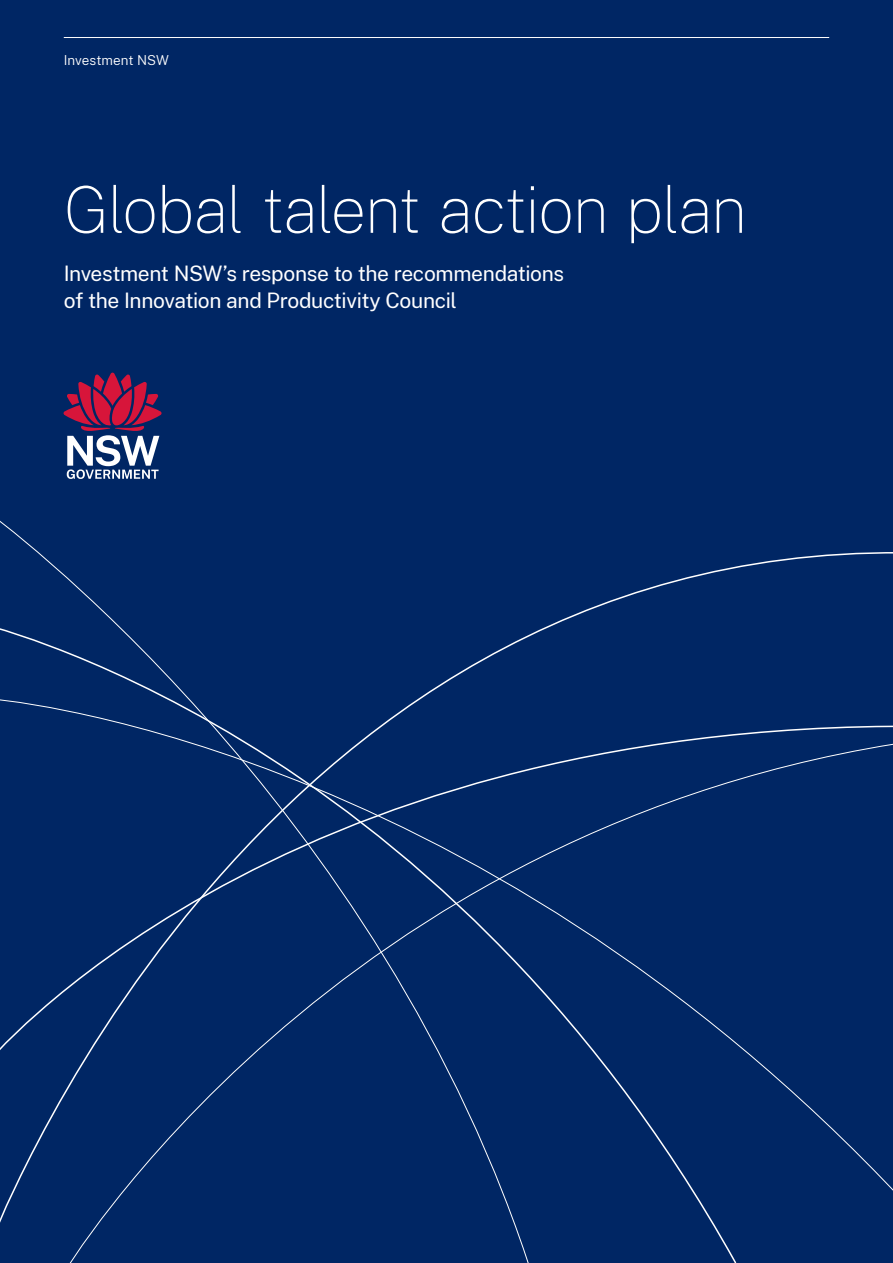
<style>
.page{position:relative;width:893px;height:1263px;background:#002664}
.page>*{position:absolute;margin:0;border:0;box-sizing:border-box;transform-origin:0 0}
.H1_Cover{font:100 64.5px "Public Sans";letter-spacing:-.025em;color:#fff}
.H2_Cover{font:21px/27px "Public Sans";letter-spacing:-.015em;color:#fff}
.H4_Cover{font:300 13.5px "Public Sans";color:#fff}
</style>
<div class="page">
<svg style="left:64px;top:373px;width:98px;height:106px"></svg>
<hr style="left:64px;top:37px;width:765px;height:1px;background:#fff">
<svg style="left:0;top:698px;width:893px;height:505px"></svg>
<p class="H4_Cover" style="left:64px;top:50px;width:107px">Investment NSW</p>
<h1 class="H1_Cover" style="left:64px;top:167px;width:685px">Global talent action plan</h1>
<h2 class="H2_Cover" style="left:64px;top:259px;width:502px">Investment NSW’s response to the recommendations of the Innovation and Productivity Council</h2>
</div>
